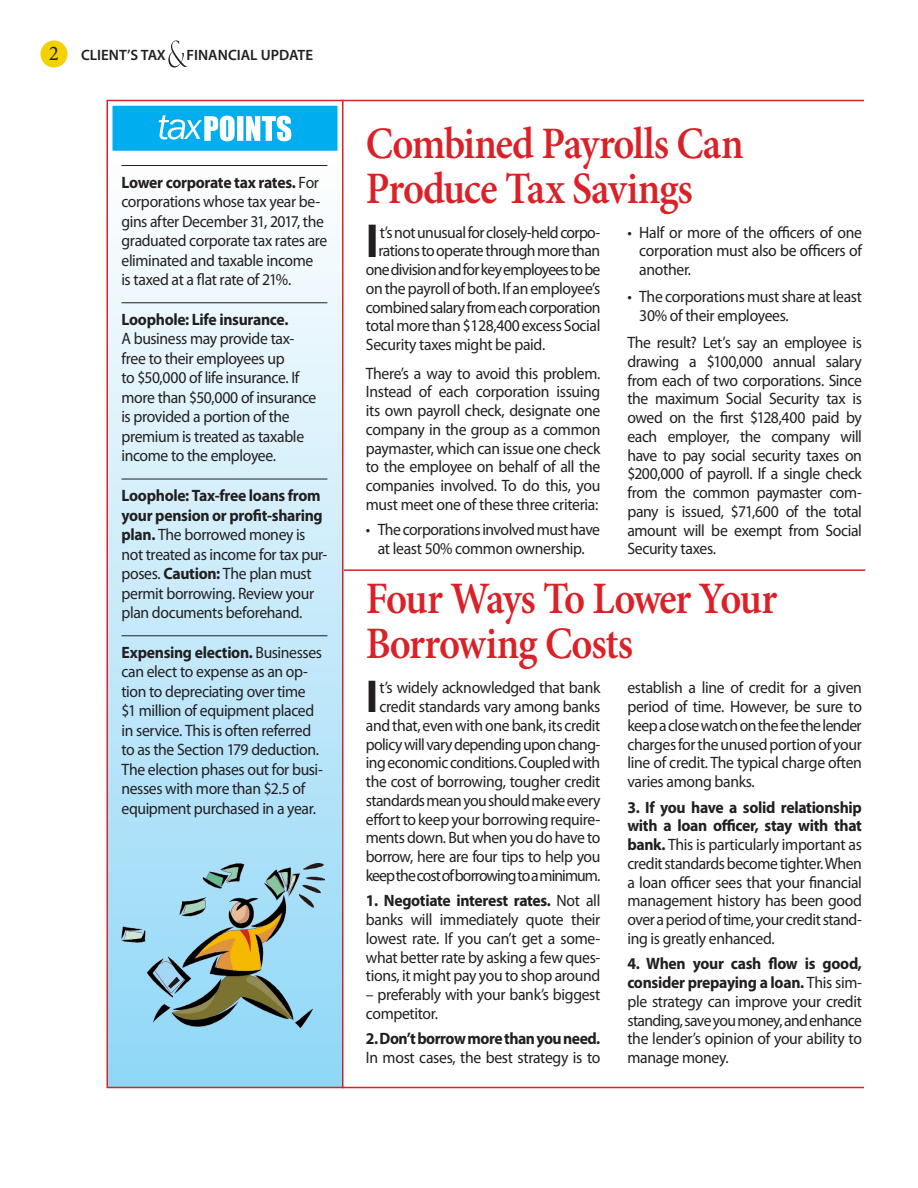
<style>
.page{position:relative;width:918px;height:1188px;background:#fff}
.page>*{position:absolute;margin:0;border:0;box-sizing:border-box;transform-origin:0 0}
.Body_1b_Initial_Cap{font:700 48px "Myriad Pro";color:#231f20;scale:.95 1}
.Body_1b_Initial_Cap-2{font:700 46.35px "Myriad Pro";color:#231f20;scale:.95 1}
.Head_1B_a{font:600 45px/45px "Minion Pro";letter-spacing:-.03em;color:#da2128;scale:.9 1}
.Page_Number{font:21px "Minion Pro";color:#231f20}
.Body_1b{font:16.5px/18.8px "Myriad Pro";letter-spacing:-.02em;color:#231f20;text-align:justify;scale:.95 1}
.Tax_Points{font:16.5px/19.5px "Myriad Pro";letter-spacing:-.025em;color:#231f20;scale:.95 1}
.Body_1b_Initial_Cap-3{font:16.5px/18.8px "Myriad Pro";letter-spacing:-.035em;color:#231f20;text-align:right;scale:.95 1}
.Bullet_1b{font:16.5px/18.8px "Myriad Pro";letter-spacing:-.02em;color:#231f20;text-align:center;scale:.95 1}
.CTFU_Page_Header{font:600 15px "Myriad Pro";color:#231f20}
.s1{font-weight:700}
</style>
<div class="page">
<div style="left:40px;top:40px;width:28px;height:28px;background:#f4d202;border-radius:50%"></div>
<svg style="left:168px;top:40px;width:20px;height:27px"></svg>
<hr style="left:342px;top:100px;width:522px;height:1px;background:#da2128">
<hr style="left:342px;top:1087px;width:522px;height:1px;background:#da2128">
<hr style="left:344px;top:569px;width:521px;height:2px;background:#da2128">
<svg style="left:106px;top:99px;width:238px;height:990px"></svg>
<p class="Page_Number" style="left:49px;top:39px;width:12px">2</p>
<p class="CTFU_Page_Header" style="left:81px;top:45px;width:86px">CLIENT’S TAX</p>
<p class="CTFU_Page_Header" style="left:187px;top:45px;width:128px">FINANCIAL UPDATE</p>
<p class="Tax_Points" style="left:122px;top:172px;width:218px"><span class="s1">Lower corporate tax rates.</span> For corporations whose tax year be&shy;gins after December 31, 2017, the graduated corporate tax rates are eliminated and taxable income<br>is taxed at a flat rate of 21%.</p>
<p class="Tax_Points" style="left:122px;top:309px;width:207px"><span class="s1">Loophole: Life insurance.<br></span>A business may provide tax&shy;free to their employees up<br>to $50,000 of life insurance. If more than $50,000 of insurance is provided a portion of the premium is treated as taxable income to the employee.</p>
<p class="Tax_Points" style="left:122px;top:485px;width:218px"><span class="s1">Loophole: Tax-free loans from your pension or profit-sharing plan.</span> The borrowed money is not treated as income for tax pur&shy;poses. <span class="s1">Caution:</span> The plan must permit borrowing. Review your plan documents beforehand.</p>
<p class="Tax_Points" style="left:122px;top:642px;width:214px"><span class="s1">Expensing election.</span> Businesses can elect to expense as an op&shy;tion to depreciating over time $1 million of equipment placed in service. This is often referred to as the Section 179 deduction.<br>The election phases out for busi&shy;nesses with more than $2.5 of equipment purchased in a year.</p>
<p class="Head_1B_a" style="left:366px;top:121px;width:421px">Combined Payrolls Can<br>Produce Tax Savings</p>
<p class="Body_1b_Initial_Cap" style="left:366px;top:210px;width:15px">I</p>
<p class="Body_1b_Initial_Cap-3" style="left:380px;top:222px;width:234px">t’s not unusual for closely-held corpo-</p>
<p class="Body_1b_Initial_Cap-3" style="left:378px;top:241px;width:235px">rations to operate through more than</p>
<p class="Body_1b_Initial_Cap-3" style="left:366px;top:260px;width:248px">one division and for key employees to be</p>
<p class="Body_1b_Initial_Cap-3" style="left:366px;top:279px;width:248px">on the payroll of both. If an employee’s</p>
<p class="Body_1b_Initial_Cap-3" style="left:366px;top:297px;width:249px">combined salary from each corporation</p>
<p class="Body_1b_Initial_Cap-3" style="left:366px;top:316px;width:248px">total more than $128,400 excess Social</p>
<p class="Body_1b_Initial_Cap-3" style="left:366px;top:335px;width:190px">Security taxes might be paid.</p>
<p class="Body_1b" style="left:366px;top:363px;width:248px">There’s a way to avoid this problem.<br>Instead of each corporation issuing its own payroll check, designate one company in the group as a common paymaster, which can issue one check to the employee on behalf of all the companies involved. To do this, you must meet one of these three criteria:</p>
<p class="Bullet_1b" style="left:366px;top:520px;width:248px">• The corporations involved must have at least 50% common ownership.</p>
<p class="Bullet_1b" style="left:639px;top:222px;width:236px;text-align:justify;text-indent:-12px">• Half or more of the officers of one corporation must also be officers of another.</p>
<p class="Bullet_1b" style="left:639px;top:287px;width:236px;text-align:left;text-indent:-12px">• The corporations must share at least<br>30% of their employees.</p>
<p class="Body_1b" style="left:627px;top:333px;width:248px">The result? Let’s say an employee is drawing a $100,000 annual salary from each of two corporations. Since the maximum Social Security tax is owed on the first $128,400 paid by each employer, the company will have to pay social security taxes on $200,000 of payroll. If a single check from the common paymaster com&shy;pany is issued, $71,600 of the total amount will be exempt from Social Security taxes.</p>
<p class="Head_1B_a" style="left:366px;top:576px;width:459px">Four Ways To Lower Your<br>Borrowing Costs</p>
<p class="Body_1b_Initial_Cap-2" style="left:366px;top:666px;width:15px">I</p>
<p class="Body_1b_Initial_Cap-3" style="left:366px;top:678px;width:248px">t’s widely acknowledged that bank credit standards vary among banks and that, even with one bank, its credit policy will vary depending upon chang&shy;ing economic conditions. Coupled with the cost of borrowing, tougher credit standards mean you should make every effort to keep your borrowing require&shy;ments down. But when you do have to borrow, here are four tips to help you keep the cost of borrowing to a minimum.</p>
<p class="Body_1b" style="left:366px;top:891px;width:248px"><span class="s1">1. Negotiate interest rates.</span> Not all banks will immediately quote their lowest rate. If you can’t get a some&shy;what better rate by asking a few ques&shy;tions, it might pay you to shop around</p>
<p class="Body_1b" style="left:366px;top:985px;width:248px">– preferably with your bank’s biggest competitor.</p>
<p class="Body_1b" style="left:366px;top:1029px;width:248px"><span class="s1">2. Don’t borrow more than you need.<br></span>In most cases, the best strategy is to</p>
<p class="Body_1b" style="left:627px;top:678px;width:248px">establish a line of credit for a given period of time. However, be sure to keep a close watch on the fee the lender charges for the unused portion of your line of credit. The typical charge often varies among banks.</p>
<p class="Body_1b" style="left:627px;top:797px;width:248px"><span class="s1">3. If you have a solid relationship with a loan officer, stay with that bank.</span> This is particularly important as credit standards become tighter. When a loan officer sees that your financial management history has been good over a period of time, your credit stand&shy;ing is greatly enhanced.</p>
<p class="Body_1b" style="left:627px;top:954px;width:248px"><span class="s1">4. When your cash flow is good, consider prepaying a loan.</span> This sim&shy;ple strategy can improve your credit standing, save you money, and enhance the lender’s opinion of your ability to manage money.</p>
</div>
